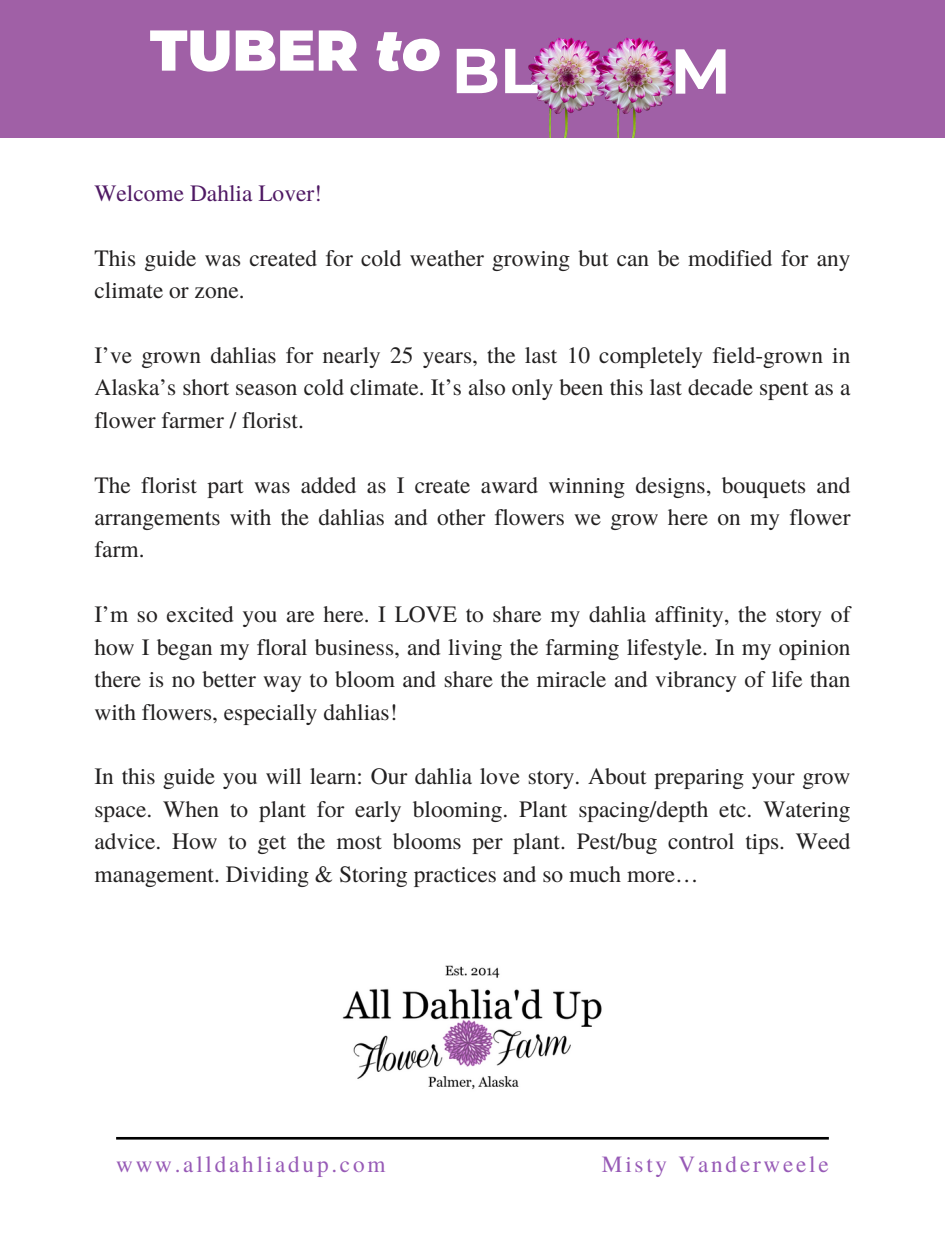
<style>
.page{position:relative;width:945px;height:1260px;background:#fff}
.page>*{position:absolute;margin:0;border:0;box-sizing:border-box;transform-origin:0 0}
.t1{font:700 63.35px "Montserrat";color:#fff}
.t2{font:900 57.4px "Montserrat";color:#fff}
.t3{font:23.45px/32.4px "Te X Gyre Termes";color:#222020;text-align:justify}
.t4{font:23.45px "Te X Gyre Termes";color:#4f1964}
.t5{font:23.28px "Te X Gyre Termes";letter-spacing:.12em;color:#975ab6}
.s1{font-style:italic}
</style>
<div class="page">
<hr style="left:116px;top:1137px;width:713px;height:3px;background:#000">
<div style="left:0;top:0;width:945px;height:138px;background:#a060a6"></div>
<img style="left:528px;top:37px;width:64px;height:101px">
<img style="left:592px;top:37px;width:83px;height:101px">
<img style="left:342px;top:965px;width:260px;height:124px">
<p class="t2" style="left:150px;top:15px;width:292px">TUBER <span class="s1">to</span></p>
<p class="t1" style="left:451px;top:32px;width:88px">BL</p>
<p class="t1" style="left:670px;top:32px;width:62px">M</p>
<h2 class="t4" style="left:94px;top:176px;width:229px">Welcome Dahlia Lover!</h2>
<p class="t3" style="left:94px;top:240px;width:757px">This guide was created for cold weather growing but can be modified for any climate or zone.</p>
<p class="t3" style="left:94px;top:338px;width:757px">I’ve grown dahlias for nearly 25 years, the last 10 completely field-grown in Alaska’s short season cold climate. It’s also only been this last decade spent as a flower farmer / florist.</p>
<h1 class="t3" style="left:94px;top:467px;width:757px">The florist part was added as I create award winning designs, bouquets and arrangements with the dahlias and other flowers we grow here on my flower farm.</h1>
<p class="t3" style="left:94px;top:597px;width:757px">I’m so excited you are here. I LOVE to share my dahlia affinity, the story of how I began my floral business, and living the farming lifestyle. In my opinion there is no better way to bloom and share the miracle and vibrancy of life than with flowers, especially dahlias!</p>
<p class="t3" style="left:94px;top:759px;width:757px">In this guide you will learn: Our dahlia love story. About preparing your grow space. When to plant for early blooming. Plant spacing/depth etc. Watering advice. How to get the most blooms per plant. Pest/bug control tips. Weed management. Dividing &amp; Storing practices and so much more…</p>
<p class="t5" style="left:116px;top:1148px;width:271px">www.alldahliadup.com</p>
<p class="t5" style="left:602px;top:1148px;width:228px">Misty Vanderweele</p>
</div>
